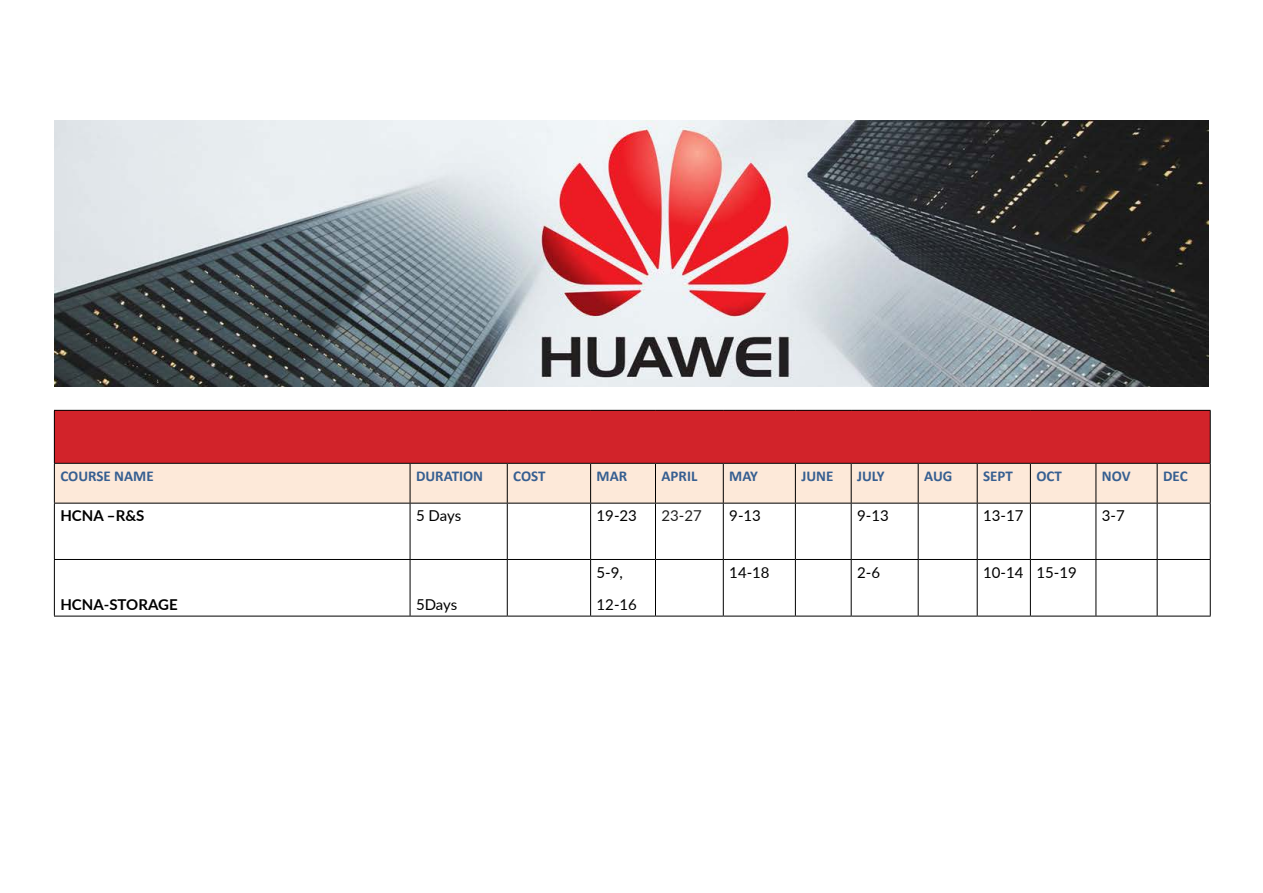
<style>
.page{position:relative;width:1263px;height:893px;background:#fff}
.page>*{position:absolute;margin:0;border:0;box-sizing:border-box;transform-origin:0 0}
.t1{font:15px/32.2px "Lato";color:#000}
.t2{font:700 15px "Calibri";color:#365f91}
.t3{font:700 15px "Lato";color:#000}
.t4{font:15px "Lato";color:#222}
</style>
<div class="page">
<div style="left:54px;top:410px;width:1156px;height:53px;background:#d2232a"></div>
<div style="left:55px;top:464px;width:1155px;height:39px;background:#fde9d9"></div>
<hr style="left:54px;top:410px;width:356px;height:1px;background:#000">
<hr style="left:54px;top:411px;width:1px;height:52px;background:#000">
<hr style="left:410px;top:410px;width:97px;height:1px;background:#000">
<hr style="left:507px;top:410px;width:84px;height:1px;background:#000">
<hr style="left:591px;top:410px;width:64px;height:1px;background:#000">
<hr style="left:655px;top:410px;width:68px;height:1px;background:#000">
<hr style="left:723px;top:410px;width:72px;height:1px;background:#000">
<hr style="left:795px;top:410px;width:56px;height:1px;background:#000">
<hr style="left:851px;top:410px;width:67px;height:1px;background:#000">
<hr style="left:918px;top:410px;width:59px;height:1px;background:#000">
<hr style="left:977px;top:410px;width:53px;height:1px;background:#000">
<hr style="left:1030px;top:410px;width:66px;height:1px;background:#000">
<hr style="left:1096px;top:410px;width:61px;height:1px;background:#000">
<hr style="left:1157px;top:410px;width:53px;height:1px;background:#000">
<hr style="left:1210px;top:411px;width:1px;height:52px;background:#000">
<hr style="left:54px;top:463px;width:356px;height:1px;background:#000">
<hr style="left:54px;top:464px;width:1px;height:39px;background:#000">
<hr style="left:410px;top:463px;width:97px;height:1px;background:#000">
<hr style="left:410px;top:464px;width:1px;height:39px;background:#000">
<hr style="left:507px;top:463px;width:84px;height:1px;background:#000">
<hr style="left:507px;top:464px;width:1px;height:39px;background:#000">
<hr style="left:591px;top:463px;width:64px;height:1px;background:#000">
<hr style="left:590px;top:464px;width:1px;height:39px;background:#000">
<hr style="left:655px;top:463px;width:68px;height:1px;background:#000">
<hr style="left:655px;top:464px;width:1px;height:39px;background:#000">
<hr style="left:723px;top:463px;width:72px;height:1px;background:#000">
<hr style="left:723px;top:464px;width:1px;height:39px;background:#000">
<hr style="left:795px;top:463px;width:56px;height:1px;background:#000">
<hr style="left:795px;top:464px;width:1px;height:39px;background:#000">
<hr style="left:851px;top:463px;width:67px;height:1px;background:#000">
<hr style="left:851px;top:464px;width:1px;height:39px;background:#000">
<hr style="left:918px;top:463px;width:59px;height:1px;background:#000">
<hr style="left:918px;top:464px;width:1px;height:39px;background:#000">
<hr style="left:977px;top:463px;width:53px;height:1px;background:#000">
<hr style="left:977px;top:464px;width:1px;height:39px;background:#000">
<hr style="left:1030px;top:463px;width:66px;height:1px;background:#000">
<hr style="left:1030px;top:464px;width:1px;height:39px;background:#000">
<hr style="left:1096px;top:463px;width:61px;height:1px;background:#000">
<hr style="left:1095px;top:464px;width:1px;height:39px;background:#000">
<hr style="left:1157px;top:463px;width:53px;height:1px;background:#000">
<hr style="left:1157px;top:464px;width:1px;height:39px;background:#000">
<hr style="left:1210px;top:464px;width:1px;height:39px;background:#000">
<hr style="left:54px;top:503px;width:356px;height:1px;background:#000">
<hr style="left:54px;top:503px;width:1px;height:56px;background:#000">
<hr style="left:410px;top:503px;width:97px;height:1px;background:#000">
<hr style="left:410px;top:503px;width:1px;height:56px;background:#000">
<hr style="left:507px;top:503px;width:84px;height:1px;background:#000">
<hr style="left:507px;top:503px;width:1px;height:56px;background:#000">
<hr style="left:591px;top:503px;width:64px;height:1px;background:#000">
<hr style="left:590px;top:503px;width:1px;height:56px;background:#000">
<hr style="left:655px;top:503px;width:68px;height:1px;background:#000">
<hr style="left:655px;top:503px;width:1px;height:56px;background:#000">
<hr style="left:723px;top:503px;width:72px;height:1px;background:#000">
<hr style="left:723px;top:503px;width:1px;height:56px;background:#000">
<hr style="left:795px;top:503px;width:56px;height:1px;background:#000">
<hr style="left:795px;top:503px;width:1px;height:56px;background:#000">
<hr style="left:851px;top:503px;width:67px;height:1px;background:#000">
<hr style="left:851px;top:503px;width:1px;height:56px;background:#000">
<hr style="left:918px;top:503px;width:59px;height:1px;background:#000">
<hr style="left:918px;top:503px;width:1px;height:56px;background:#000">
<hr style="left:977px;top:503px;width:53px;height:1px;background:#000">
<hr style="left:977px;top:503px;width:1px;height:56px;background:#000">
<hr style="left:1030px;top:503px;width:66px;height:1px;background:#000">
<hr style="left:1030px;top:503px;width:1px;height:56px;background:#000">
<hr style="left:1096px;top:503px;width:61px;height:1px;background:#000">
<hr style="left:1095px;top:503px;width:1px;height:56px;background:#000">
<hr style="left:1157px;top:503px;width:53px;height:1px;background:#000">
<hr style="left:1157px;top:503px;width:1px;height:56px;background:#000">
<hr style="left:1210px;top:503px;width:1px;height:56px;background:#000">
<hr style="left:54px;top:559px;width:356px;height:1px;background:#000">
<hr style="left:54px;top:560px;width:1px;height:56px;background:#000">
<hr style="left:410px;top:559px;width:97px;height:1px;background:#000">
<hr style="left:410px;top:560px;width:1px;height:56px;background:#000">
<hr style="left:507px;top:559px;width:84px;height:1px;background:#000">
<hr style="left:507px;top:560px;width:1px;height:56px;background:#000">
<hr style="left:591px;top:559px;width:64px;height:1px;background:#000">
<hr style="left:590px;top:560px;width:1px;height:56px;background:#000">
<hr style="left:655px;top:559px;width:68px;height:1px;background:#000">
<hr style="left:655px;top:560px;width:1px;height:56px;background:#000">
<hr style="left:723px;top:559px;width:72px;height:1px;background:#000">
<hr style="left:723px;top:560px;width:1px;height:56px;background:#000">
<hr style="left:795px;top:559px;width:56px;height:1px;background:#000">
<hr style="left:795px;top:560px;width:1px;height:56px;background:#000">
<hr style="left:851px;top:559px;width:67px;height:1px;background:#000">
<hr style="left:851px;top:560px;width:1px;height:56px;background:#000">
<hr style="left:918px;top:559px;width:59px;height:1px;background:#000">
<hr style="left:918px;top:560px;width:1px;height:56px;background:#000">
<hr style="left:977px;top:559px;width:53px;height:1px;background:#000">
<hr style="left:977px;top:560px;width:1px;height:56px;background:#000">
<hr style="left:1030px;top:559px;width:66px;height:1px;background:#000">
<hr style="left:1030px;top:560px;width:1px;height:56px;background:#000">
<hr style="left:1096px;top:559px;width:61px;height:1px;background:#000">
<hr style="left:1095px;top:560px;width:1px;height:56px;background:#000">
<hr style="left:1157px;top:559px;width:53px;height:1px;background:#000">
<hr style="left:1157px;top:560px;width:1px;height:56px;background:#000">
<hr style="left:1210px;top:560px;width:1px;height:56px;background:#000">
<hr style="left:54px;top:616px;width:356px;height:1px;background:#000">
<hr style="left:410px;top:616px;width:97px;height:1px;background:#000">
<hr style="left:507px;top:616px;width:84px;height:1px;background:#000">
<hr style="left:591px;top:616px;width:64px;height:1px;background:#000">
<hr style="left:655px;top:616px;width:68px;height:1px;background:#000">
<hr style="left:723px;top:616px;width:72px;height:1px;background:#000">
<hr style="left:795px;top:616px;width:56px;height:1px;background:#000">
<hr style="left:851px;top:616px;width:67px;height:1px;background:#000">
<hr style="left:918px;top:616px;width:59px;height:1px;background:#000">
<hr style="left:977px;top:616px;width:53px;height:1px;background:#000">
<hr style="left:1030px;top:616px;width:66px;height:1px;background:#000">
<hr style="left:1096px;top:616px;width:61px;height:1px;background:#000">
<hr style="left:1157px;top:616px;width:53px;height:1px;background:#000">
<img style="left:54px;top:120px;width:1155px;height:267px">
<p class="t2" style="left:60px;top:466px;width:95px">COURSE NAME</p>
<p class="t2" style="left:416px;top:466px;width:69px">DURATION</p>
<p class="t2" style="left:513px;top:466px;width:34px">COST</p>
<p class="t2" style="left:597px;top:466px;width:32px">MAR</p>
<p class="t2" style="left:661px;top:466px;width:37px">APRIL</p>
<p class="t2" style="left:729px;top:466px;width:30px">MAY</p>
<p class="t2" style="left:801px;top:466px;width:33px">JUNE</p>
<p class="t2" style="left:857px;top:466px;width:29px">JULY</p>
<p class="t2" style="left:924px;top:466px;width:30px">AUG</p>
<p class="t2" style="left:983px;top:466px;width:31px">SEPT</p>
<p class="t2" style="left:1036px;top:466px;width:27px">OCT</p>
<p class="t2" style="left:1102px;top:466px;width:30px">NOV</p>
<p class="t2" style="left:1163px;top:466px;width:26px">DEC</p>
<p class="t3" style="left:60px;top:505px;width:86px">HCNA –R&amp;S</p>
<p class="t1" style="left:416px;top:499px;width:47px">5 Days</p>
<p class="t1" style="left:597px;top:499px;width:42px">19-23</p>
<p class="t4" style="left:661px;top:505px;width:42px">23-27</p>
<p class="t1" style="left:729px;top:499px;width:33px">9-13</p>
<p class="t1" style="left:857px;top:499px;width:33px">9-13</p>
<p class="t1" style="left:983px;top:499px;width:42px">13-17</p>
<p class="t1" style="left:1102px;top:499px;width:24px">3-7</p>
<p class="t3" style="left:60px;top:593px;width:119px">HCNA-STORAGE</p>
<p class="t1" style="left:416px;top:588px;width:43px">5Days</p>
<p class="t1" style="left:597px;top:555px;width:42px">5-9,<br>12-16</p>
<p class="t1" style="left:729px;top:555px;width:42px">14-18</p>
<p class="t1" style="left:857px;top:555px;width:24px">2-6</p>
<p class="t1" style="left:983px;top:555px;width:95px">10-14 15-19</p>
</div>
